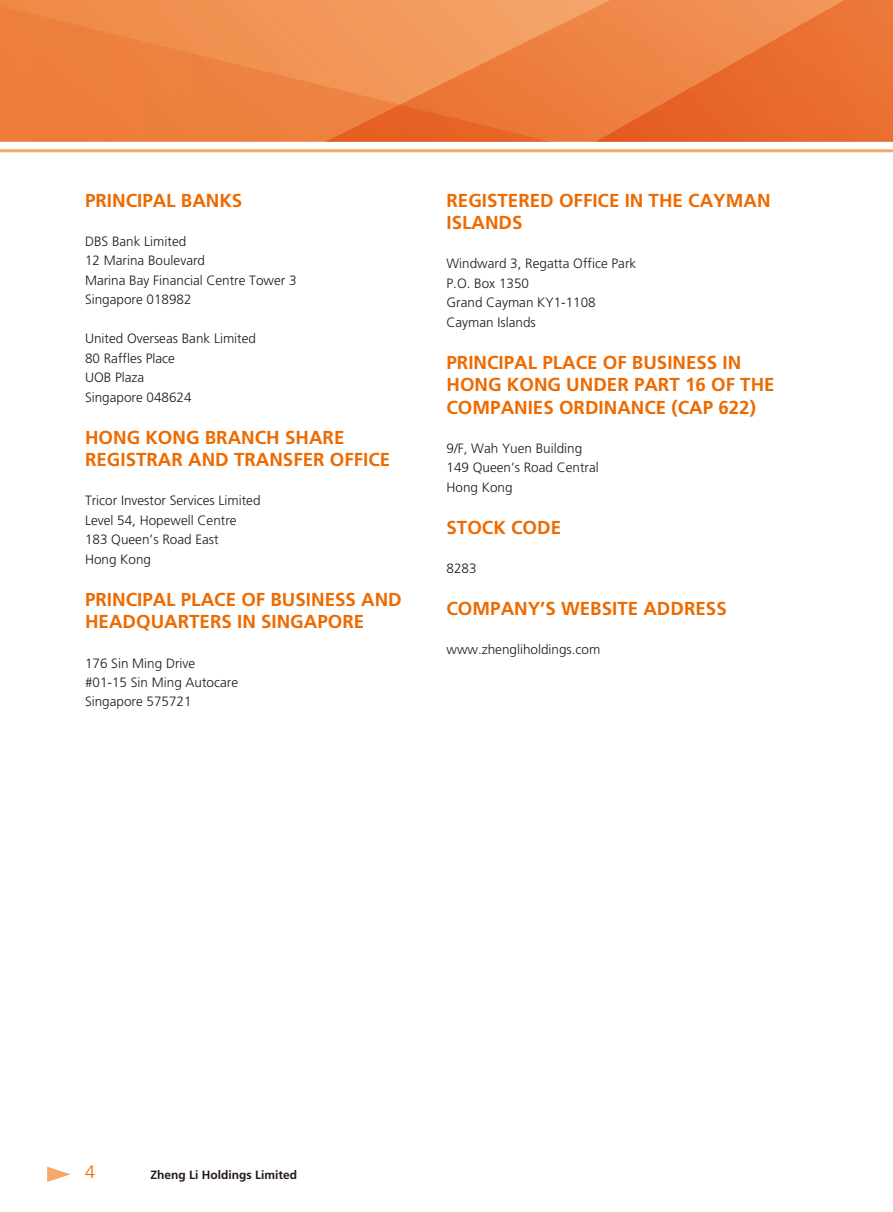
<style>
.page{position:relative;width:893px;height:1212px;background:#fff}
.page>*{position:absolute;margin:0;border:0;box-sizing:border-box;transform-origin:0 0}
.t1{font:700 18.75px/22.5px "Frutiger LT Std";color:#ed6a00}
.t2{font:300 18px "Frutiger LT Std";color:#ed6a00}
.t3{font:300 13.5px/19.5px "Frutiger LT Std";color:#231916}
.t4{font:700 12px "Frutiger LT Std";color:#231916}
</style>
<div class="page">
<svg style="left:0;top:0;width:893px;height:3px;background:#f19355"></svg>
<svg style="left:0;top:3px;width:893px;height:138px;background:#ed8142"></svg>
<hr style="left:0;top:149px;width:893px;height:3px;background:#f5a968">
<svg style="left:47px;top:1166px;width:24px;height:16px"></svg>
<h1 class="t1" style="left:85px;top:189px;width:159px">PRINCIPAL BANKS</h1>
<p class="t3" style="left:85px;top:232px;width:213px">DBS Bank Limited<br>12 Marina Boulevard<br>Marina Bay Financial Centre Tower 3<br>Singapore 018982</p>
<p class="t3" style="left:85px;top:329px;width:173px">United Overseas Bank Limited<br>80 Raffles Place<br>UOB Plaza<br>Singapore 048624</p>
<h1 class="t1" style="left:85px;top:426px;width:307px">HONG KONG BRANCH SHARE<br>REGISTRAR AND TRANSFER OFFICE</h1>
<p class="t3" style="left:85px;top:491px;width:177px">Tricor Investor Services Limited<br>Level 54, Hopewell Centre<br>183 Queen’s Road East<br>Hong Kong</p>
<h1 class="t1" style="left:85px;top:588px;width:318px">PRINCIPAL PLACE OF BUSINESS AND<br>HEADQUARTERS IN SINGAPORE</h1>
<p class="t3" style="left:85px;top:653px;width:155px">176 Sin Ming Drive #01-15 Sin Ming Autocare<br>Singapore 575721</p>
<h1 class="t1" style="left:446px;top:189px;width:326px">REGISTERED OFFICE IN THE CAYMAN<br>ISLANDS</h1>
<p class="t3" style="left:446px;top:254px;width:191px">Windward 3, Regatta Office Park<br>P.O. Box 1350<br>Grand Cayman KY1-1108<br>Cayman Islands</p>
<h1 class="t1" style="left:446px;top:351px;width:330px">PRINCIPAL PLACE OF BUSINESS IN<br>HONG KONG UNDER PART 16 OF THE<br>COMPANIES ORDINANCE (CAP 622)</h1>
<p class="t3" style="left:446px;top:439px;width:154px">9/F, Wah Yuen Building<br>149 Queen’s Road Central<br>Hong Kong</p>
<h1 class="t1" style="left:446px;top:516px;width:116px">STOCK CODE</h1>
<p class="t3" style="left:446px;top:559px;width:32px">8283</p>
<h1 class="t1" style="left:446px;top:597px;width:282px">COMPANY’S WEBSITE ADDRESS</h1>
<p class="t3" style="left:446px;top:640px;width:155px">www.zhengliholdings.com</p>
<h2 class="t2" style="left:85px;top:1162px;width:12px">4</h2>
<p class="t4" style="left:150px;top:1167px;width:148px">Zheng Li Holdings Limited</p>
</div>
